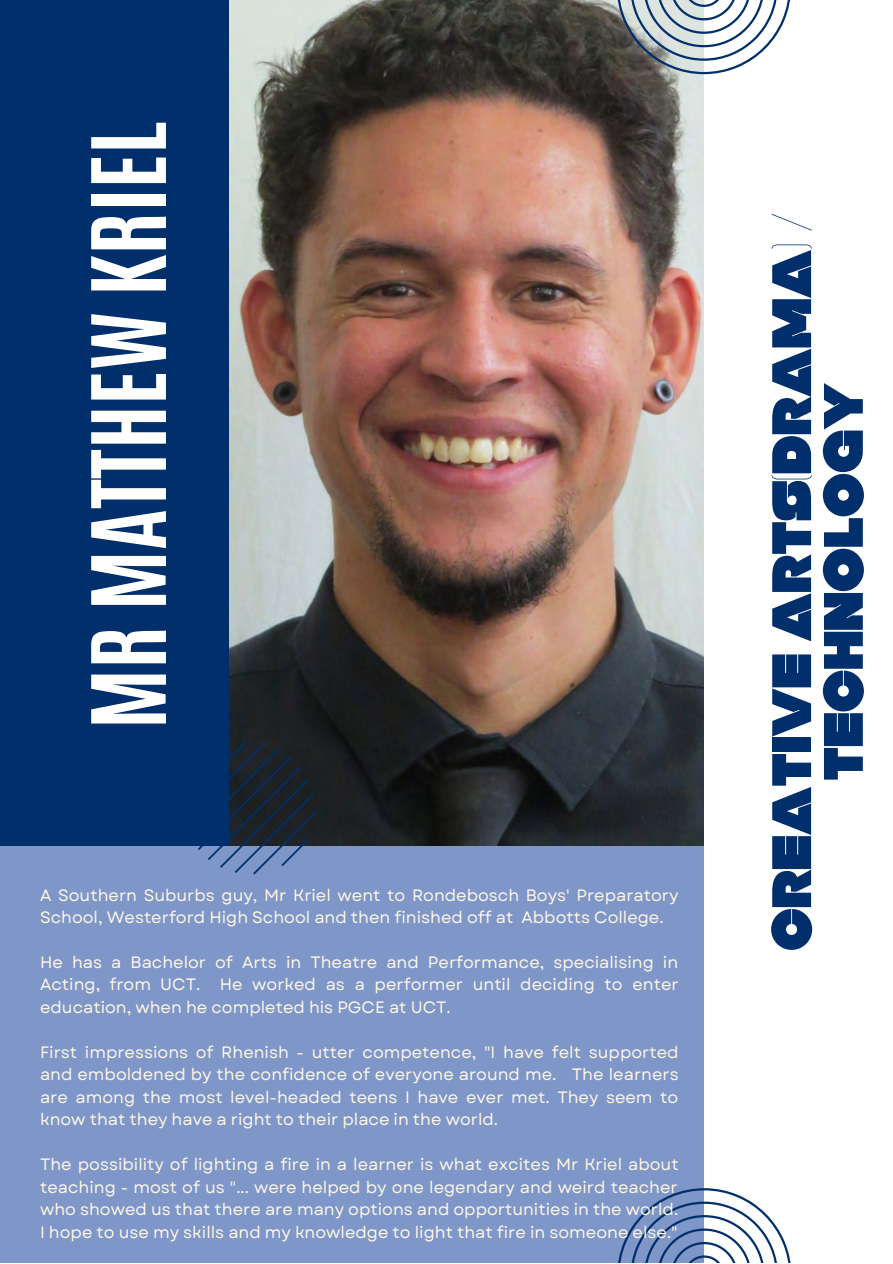
<style>
.page{position:relative;width:893px;height:1264px;background:#fff}
.page>*{position:absolute;margin:0;border:0;box-sizing:border-box;transform-origin:0 0}
.t1{font:700 87px "Antonio";color:#fff}
.t2{font:55.5px/51.8px "Null";letter-spacing:.015em;color:#002f6c;text-align:center}
.t3{font:16.5px/22.5px "Garet";color:#fff8e6;text-align:justify}
</style>
<div class="page">
<div style="left:0;top:0;width:229px;height:845px;background:#002f6c"></div>
<img style="left:229px;top:0;width:475px;height:845px">
<div style="left:0;top:845px;width:707px;height:417px;background:#7f96c8"></div>
<div style="left:704px;top:0;width:188px;height:1262px;background:#fff"></div>
<svg style="left:183px;top:741px;width:133px;height:133px"></svg>
<svg style="left:616px;top:0;width:174px;height:74px"></svg>
<svg style="left:618px;top:1188px;width:173px;height:74px"></svg>
<h1 class="t1" style="left:66px;top:729px;width:609px;rotate:-90deg">MR MATTHEW KRIEL</h1>
<p class="t3" style="left:40px;top:883px;width:639px">A Southern Suburbs guy, Mr Kriel went to Rondebosch Boys' Preparatory<br>School, Westerford High School and then finished off at Abbotts College.</p>
<p class="t3" style="left:40px;top:951px;width:640px">He has a Bachelor of Arts in Theatre and Performance, specialising in Acting, from UCT. He worked as a performer until deciding to enter education, when he completed his PGCE at UCT.</p>
<p class="t3" style="left:40px;top:1040px;width:640px">First impressions of Rhenish - utter competence, "I have felt supported and emboldened by the confidence of everyone around me. The learners are among the most level-headed teens I have ever met. They seem to know that they have a right to their place in the world.</p>
<p class="t3" style="left:40px;top:1153px;width:640px">The possibility of lighting a fire in a learner is what excites Mr Kriel about teaching - most of us "... were helped by one legendary and weird teacher who showed us that there are many options and opportunities in the world.<br>I hope to use my skills and my knowledge to light that fire in someone else."</p>
<h2 class="t2" style="left:765px;top:950px;width:738px;rotate:-90deg">CREATIVE ARTS(DRAMA) /<br>TECHNOLOGY</h2>
</div>
